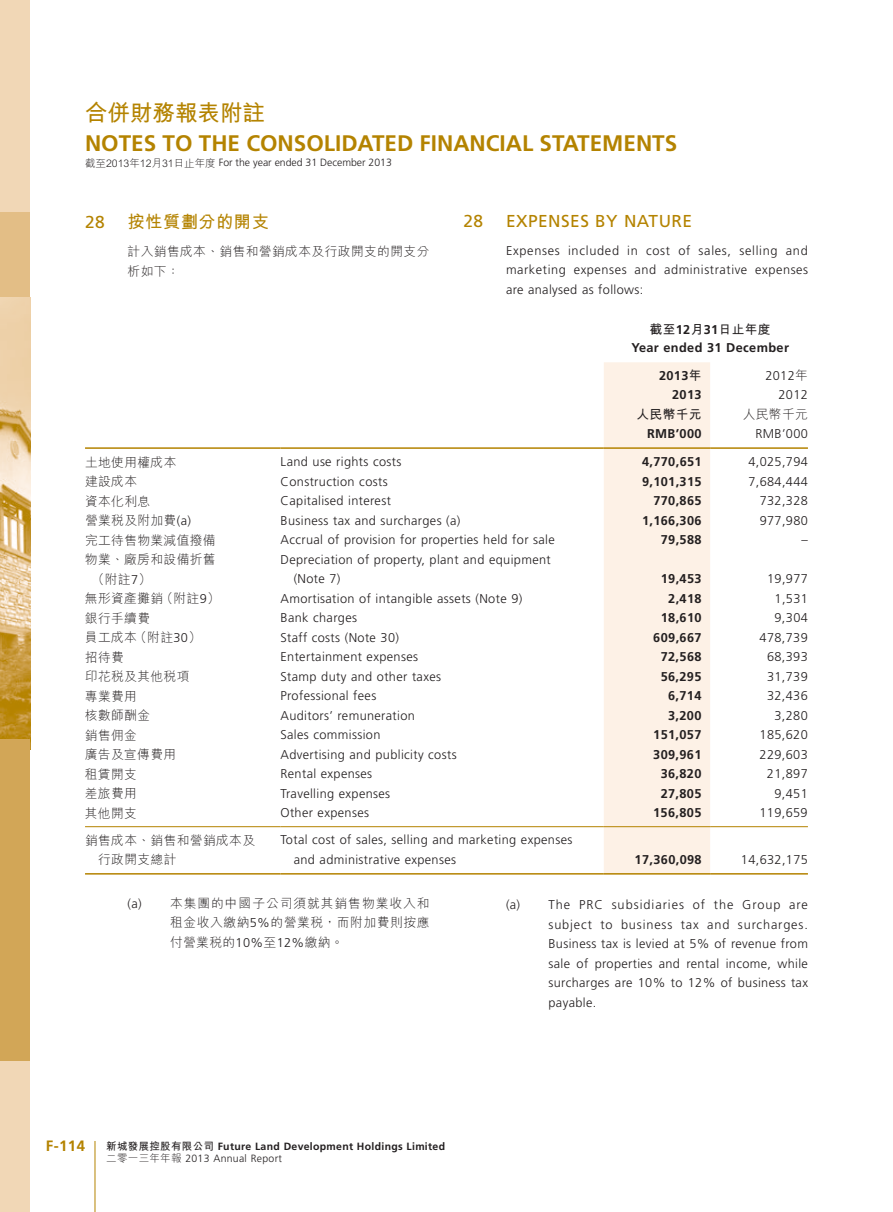
<style>
.page{position:relative;width:893px;height:1212px;background:#fff}
.page>*{position:absolute;margin:0;border:0;box-sizing:border-box;transform-origin:0 0}
.t1{font:700 22.5px "Frutiger LT Std";color:#b48300}
.t2{font:700 22.5px "M Hei HK";color:#b48300}
.t3{font:17.25px "Frutiger LT Std";letter-spacing:.03em;color:#b48300}
.t4{font:700 17.25px "M Hei HK";letter-spacing:.03em;color:#b48300}
.t5{font:700 15px "Frutiger LT Std";color:#b48300}
.t6{font:300 12.75px/19.5px "Frutiger LT Std";letter-spacing:.03em;color:#231f20;text-align:justify}
.t7{font:300 12.75px/19.5px "M Hei HK";letter-spacing:.03em;color:#231f20}
.t8{font:700 12.75px/27.8px "Frutiger LT Std";letter-spacing:.03em;color:#231f20}
.t9{font:700 12.75px "M Hei HK";letter-spacing:.03em;color:#231f20}
.t10{font:700 10.5px/12px "Frutiger LT Std";letter-spacing:.03em;color:#231f20}
.t11{font:300 10.5px "Frutiger LT Std";color:#231f20}
.s1{font-family:"M Hei HK"}
.s2{font-family:"Frutiger LT Std"}
.s3{font-family:"M Hei HK";font-weight:300}
.s4{font-weight:300}
</style>
<div class="page">
<hr style="left:95px;top:1141px;width:1px;height:71px;background:#b48300">
<div style="left:0;top:0;width:30px;height:1212px;background:#f1d7b6"></div>
<div style="left:0;top:213px;width:30px;height:536px;background:#e3be86"></div>
<img style="left:0;top:298px;width:30px;height:442px">
<div style="left:0;top:740px;width:30px;height:321px;background:#d2a657"></div>
<div style="left:604px;top:362px;width:106px;height:511px;background:#fdf1e6"></div>
<hr style="left:85px;top:447px;width:196px;height:2px;background:#b48300">
<hr style="left:281px;top:447px;width:323px;height:2px;background:#b48300">
<hr style="left:604px;top:447px;width:106px;height:2px;background:#b48300">
<hr style="left:710px;top:447px;width:98px;height:2px;background:#b48300">
<hr style="left:85px;top:826px;width:196px;height:1px;background:#b48300">
<hr style="left:281px;top:826px;width:323px;height:1px;background:#b48300">
<hr style="left:604px;top:826px;width:106px;height:1px;background:#b48300">
<hr style="left:710px;top:826px;width:98px;height:1px;background:#b48300">
<hr style="left:85px;top:873px;width:196px;height:1px;background:#b48300">
<hr style="left:281px;top:873px;width:323px;height:1px;background:#b48300">
<hr style="left:604px;top:873px;width:106px;height:1px;background:#b48300">
<hr style="left:710px;top:873px;width:98px;height:1px;background:#b48300">
<h1 class="t2" style="left:85px;top:96px;width:181px">合併財務報表附註</h1>
<h1 class="t1" style="left:85px;top:130px;width:594px">NOTES TO THE CONSOLIDATED FINANCIAL STATEMENTS</h1>
<p class="t11" style="left:85px;top:157px;width:308px"><span class="s1">截至2013年12月31日止年度</span> For the year ended 31 December 2013</p>
<h2 class="t3" style="left:85px;top:212px;width:21px">28</h2>
<h2 class="t4" style="left:128px;top:209px;width:143px">按性質劃分的開支</h2>
<p class="t7" style="left:128px;top:241px;width:303px">計入銷售成本、銷售和營銷成本及行政開支的開支分析如下：</p>
<h2 class="t3" style="left:463px;top:211px;width:21px">28</h2>
<h2 class="t3" style="left:506px;top:211px;width:188px">EXPENSES BY NATURE</h2>
<p class="t6" style="left:506px;top:241px;width:304px">Expenses included in cost of sales, selling and marketing expenses and administrative expenses are analysed as follows:</p>
<p class="t9" style="left:650px;top:320px;width:123px">截至<span class="s2">12</span>月<span class="s2">31</span>日止年度</p>
<p class="t8" style="left:659px;top:334px;width:131px;text-indent:-28px">Year ended 31 December<br>2013<span class="s1">年</span></p>
<p class="t6" style="left:765px;top:366px;width:44px">2012<span class="s1">年</span></p>
<p class="t8" style="left:672px;top:381px;width:31px">2013</p>
<p class="t6" style="left:778px;top:385px;width:31px">2012</p>
<p class="t9" style="left:636px;top:405px;width:67px">人民幣千元</p>
<p class="t7" style="left:743px;top:404px;width:67px">人民幣千元</p>
<p class="t8" style="left:647px;top:420px;width:56px">RMB’000</p>
<p class="t6" style="left:755px;top:424px;width:54px">RMB’000</p>
<p class="t7" style="left:85px;top:452px;width:93px">土地使用權成本</p>
<p class="t6" style="left:281px;top:452px;width:122px">Land use rights costs</p>
<p class="t8" style="left:642px;top:448px;width:61px">4,770,651</p>
<p class="t6" style="left:748px;top:452px;width:61px">4,025,794</p>
<p class="t7" style="left:85px;top:471px;width:54px">建設成本</p>
<p class="t6" style="left:281px;top:472px;width:109px">Construction costs</p>
<p class="t8" style="left:642px;top:467px;width:61px">9,101,315</p>
<p class="t6" style="left:748px;top:472px;width:61px">7,684,444</p>
<p class="t7" style="left:85px;top:491px;width:67px">資本化利息</p>
<p class="t6" style="left:281px;top:491px;width:112px">Capitalised interest</p>
<p class="t8" style="left:653px;top:487px;width:50px">770,865</p>
<p class="t6" style="left:760px;top:491px;width:50px">732,328</p>
<p class="t7" style="left:85px;top:510px;width:107px">營業稅及附加費<span class="s2">(a)</span></p>
<p class="t6" style="left:281px;top:511px;width:181px">Business tax and surcharges (a)</p>
<p class="t8" style="left:642px;top:506px;width:61px">1,166,306</p>
<p class="t6" style="left:760px;top:511px;width:50px">977,980</p>
<p class="t7" style="left:85px;top:530px;width:132px">完工待售物業減值撥備</p>
<p class="t6" style="left:281px;top:530px;width:276px">Accrual of provision for properties held for sale</p>
<p class="t8" style="left:661px;top:526px;width:42px">79,588</p>
<p class="t6" style="left:801px;top:530px;width:8px">–</p>
<p class="t7" style="left:92px;top:549px;width:125px;text-indent:-7px">物業、廠房和設備折舊（附註<span class="s2">7</span>）</p>
<p class="t6" style="left:294px;top:550px;width:259px;text-indent:-13px">Depreciation of property, plant and equipment (Note 7)</p>
<p class="t8" style="left:661px;top:565px;width:42px">19,453</p>
<p class="t6" style="left:767px;top:569px;width:42px">19,977</p>
<p class="t7" style="left:85px;top:588px;width:136px">無形資產攤銷（附註<span class="s2">9</span>）</p>
<p class="t6" style="left:281px;top:589px;width:243px">Amortisation of intangible assets (Note 9)</p>
<p class="t8" style="left:668px;top:584px;width:35px">2,418</p>
<p class="t6" style="left:774px;top:589px;width:35px">1,531</p>
<p class="t7" style="left:85px;top:608px;width:67px">銀行手續費</p>
<p class="t6" style="left:281px;top:608px;width:78px">Bank charges</p>
<p class="t8" style="left:661px;top:604px;width:42px">18,610</p>
<p class="t6" style="left:774px;top:608px;width:35px">9,304</p>
<p class="t7" style="left:85px;top:627px;width:118px">員工成本（附註<span class="s2">30</span>）</p>
<p class="t6" style="left:281px;top:628px;width:120px">Staff costs (Note 30)</p>
<p class="t8" style="left:653px;top:623px;width:50px">609,667</p>
<p class="t6" style="left:760px;top:628px;width:50px">478,739</p>
<p class="t7" style="left:85px;top:647px;width:40px">招待費</p>
<p class="t6" style="left:281px;top:647px;width:139px">Entertainment expenses</p>
<p class="t8" style="left:661px;top:643px;width:42px">72,568</p>
<p class="t6" style="left:767px;top:647px;width:42px">68,393</p>
<p class="t7" style="left:85px;top:666px;width:106px">印花稅及其他稅項</p>
<p class="t6" style="left:281px;top:667px;width:162px">Stamp duty and other taxes</p>
<p class="t8" style="left:661px;top:662px;width:42px">56,295</p>
<p class="t6" style="left:767px;top:667px;width:42px">31,739</p>
<p class="t7" style="left:85px;top:686px;width:54px">專業費用</p>
<p class="t6" style="left:280px;top:686px;width:97px">Professional fees</p>
<p class="t8" style="left:668px;top:682px;width:35px">6,714</p>
<p class="t6" style="left:767px;top:686px;width:42px">32,436</p>
<p class="t7" style="left:85px;top:705px;width:67px">核數師酬金</p>
<p class="t6" style="left:280px;top:706px;width:136px">Auditors’ remuneration</p>
<p class="t8" style="left:668px;top:701px;width:35px">3,200</p>
<p class="t6" style="left:774px;top:706px;width:35px">3,280</p>
<p class="t7" style="left:85px;top:725px;width:54px">銷售佣金</p>
<p class="t6" style="left:280px;top:725px;width:101px">Sales commission</p>
<p class="t8" style="left:653px;top:721px;width:50px">151,057</p>
<p class="t6" style="left:760px;top:725px;width:50px">185,620</p>
<p class="t7" style="left:85px;top:744px;width:93px">廣告及宣傳費用</p>
<p class="t6" style="left:280px;top:745px;width:178px">Advertising and publicity costs</p>
<p class="t8" style="left:653px;top:740px;width:50px">309,961</p>
<p class="t6" style="left:759px;top:745px;width:50px">229,603</p>
<p class="t7" style="left:85px;top:764px;width:54px">租賃開支</p>
<p class="t6" style="left:280px;top:764px;width:93px">Rental expenses</p>
<p class="t8" style="left:661px;top:760px;width:42px">36,820</p>
<p class="t6" style="left:767px;top:764px;width:42px">21,897</p>
<p class="t7" style="left:85px;top:783px;width:54px">差旅費用</p>
<p class="t6" style="left:280px;top:784px;width:111px">Travelling expenses</p>
<p class="t8" style="left:661px;top:779px;width:42px">27,805</p>
<p class="t6" style="left:774px;top:784px;width:35px">9,451</p>
<p class="t7" style="left:85px;top:803px;width:54px">其他開支</p>
<p class="t6" style="left:280px;top:803px;width:90px">Other expenses</p>
<p class="t8" style="left:653px;top:799px;width:50px">156,805</p>
<p class="t6" style="left:759px;top:803px;width:50px">119,659</p>
<p class="t7" style="left:98px;top:830px;width:158px;text-indent:-13px">銷售成本、銷售和營銷成本及行政開支總計</p>
<p class="t6" style="left:294px;top:830px;width:280px;text-indent:-13px">Total cost of sales, selling and marketing expenses and administrative expenses</p>
<p class="t8" style="left:635px;top:846px;width:69px">17,360,098</p>
<p class="t6" style="left:741px;top:850px;width:69px">14,632,175</p>
<p class="t6" style="left:548px;top:895px;width:261px;text-indent:-43px">(a) The PRC subsidiaries of the Group are subject to business tax and surcharges.<br>Business tax is levied at 5% of revenue from sale of properties and rental income, while surcharges are 10% to 12% of business tax payable.</p>
<p class="t7" style="left:170px;top:893px;width:261px;text-align:justify;text-indent:-43px"><span class="s2">(a)</span> 本集團的中國子公司須就其銷售物業收入和租金收入繳納<span class="s2">5%</span>的營業稅，而附加費則按應付營業稅的<span class="s2">10%</span>至<span class="s2">12%</span>繳納。</p>
<p class="t5" style="left:46px;top:1137px;width:41px">F-114</p>
<p class="t10" style="left:106px;top:1140px;width:340px"><span class="s1">新城發展控股有限公司</span> Future Land Development Holdings Limited<span class="s3">二零一三年年報</span> <span class="s4">2013 Annual Report</span></p>
</div>
